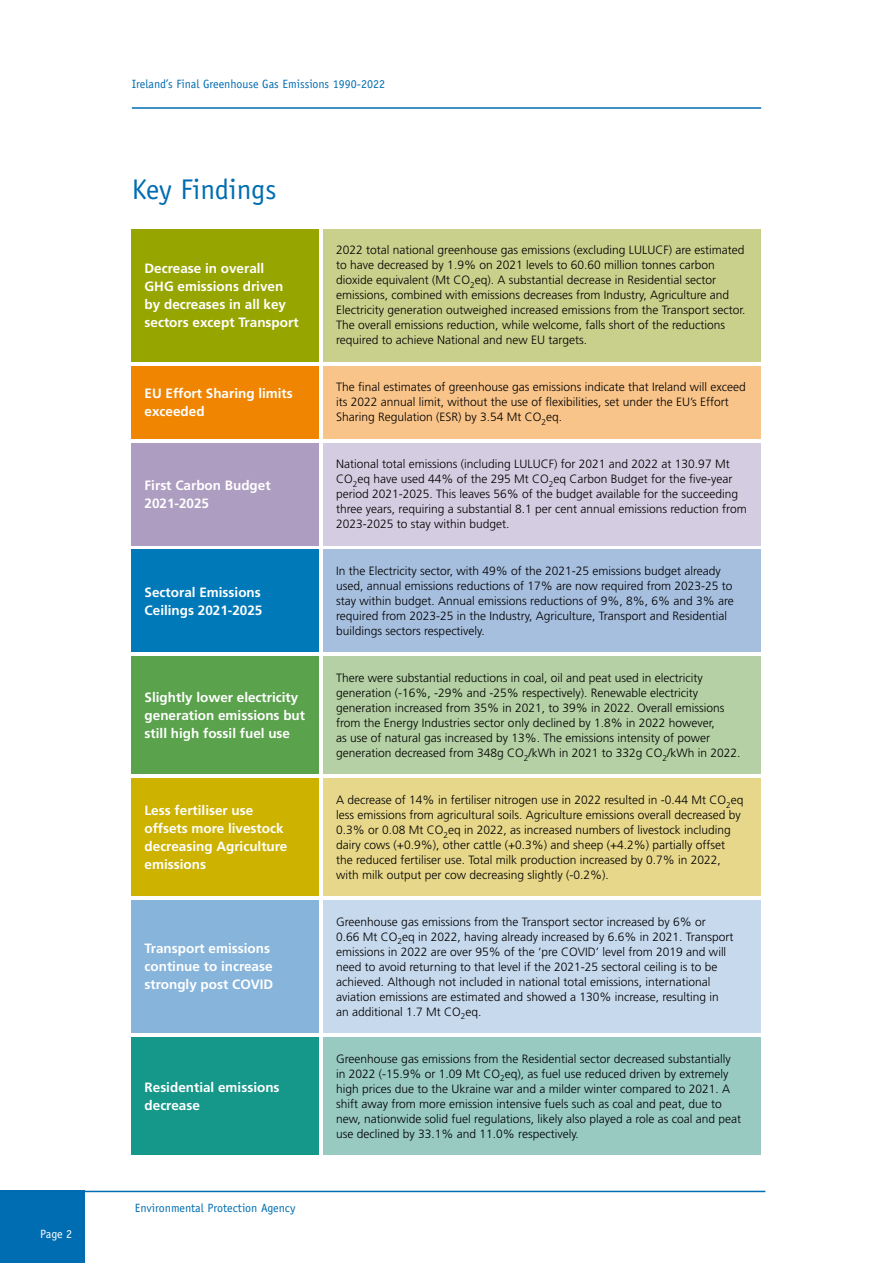
<style>
.page{position:relative;width:893px;height:1263px;background:#fff}
.page>*{position:absolute;margin:0;border:0;box-sizing:border-box;transform-origin:0 0}
.Page_heading{font:28.5px "Officina Sans Std";color:#006db2}
.Body_text{font:700 13.5px/18px "Frutiger LT Std";color:#fff}
.Paragraph_Style_2{font:300 12px/15px "Frutiger LT Std";color:#000}
.t1{font:12px "Officina Sans Std";color:#006db2}
.t2{font:12px "Officina Sans Std";color:#fff}
</style>
<div class="page">
<hr style="left:132px;top:107px;width:629px;height:2px;background:#006db2">
<hr style="left:0;top:1191px;width:765px;height:1px;background:#006db2">
<div style="left:0;top:1191px;width:85px;height:72px;background:#006db2"></div>
<div style="left:132px;top:229px;width:187px;height:132px;background:#97a500"></div>
<div style="left:323px;top:229px;width:438px;height:132px;background:#c9d08c"></div>
<div style="left:132px;top:366px;width:187px;height:72px;background:#ef8500"></div>
<div style="left:323px;top:366px;width:438px;height:72px;background:#f9c489"></div>
<div style="left:132px;top:443px;width:187px;height:102px;background:#ad9dc1"></div>
<div style="left:323px;top:443px;width:438px;height:102px;background:#d4cce0"></div>
<div style="left:132px;top:550px;width:187px;height:102px;background:#0079b9"></div>
<div style="left:323px;top:550px;width:438px;height:102px;background:#a7bfdf"></div>
<div style="left:132px;top:657px;width:187px;height:117px;background:#5aa24c"></div>
<div style="left:323px;top:657px;width:438px;height:117px;background:#b4d0a4"></div>
<div style="left:132px;top:778px;width:187px;height:118px;background:#cdb200"></div>
<div style="left:323px;top:778px;width:438px;height:118px;background:#e7d78a"></div>
<div style="left:132px;top:900px;width:187px;height:133px;background:#86b4db"></div>
<div style="left:323px;top:900px;width:438px;height:133px;background:#c7d9ed"></div>
<div style="left:132px;top:1037px;width:187px;height:118px;background:#15978a"></div>
<div style="left:323px;top:1037px;width:438px;height:118px;background:#98cac2"></div>
<p class="t2" style="left:40px;top:1226px;width:34px">Page 2</p>
<p class="t1" style="left:132px;top:77px;width:255px">Ireland’s Final Greenhouse Gas Emissions 1990-2022</p>
<p class="Page_heading" style="left:132px;top:173px;width:146px">Key Findings</p>
<p class="Body_text" style="left:145px;top:259px;width:156px">Decrease in overall<br>GHG emissions driven by decreases in all key sectors except Transport</p>
<p class="Paragraph_Style_2" style="left:336px;top:243px;width:411px">2022 total national greenhouse gas emissions (excluding LULUCF) are estimated to have decreased by 1.9% on 2021 levels to 60.60 million tonnes carbon dioxide equivalent (Mt CO<sub>2</sub>eq). A substantial decrease in Residential sector emissions, combined with emissions decreases from Industry, Agriculture and Electricity generation outweighed increased emissions from the Transport sector.<br>The overall emissions reduction, while welcome, falls short of the reductions required to achieve National and new EU targets.</p>
<p class="Body_text" style="left:145px;top:384px;width:150px">EU Effort Sharing limits exceeded</p>
<p class="Paragraph_Style_2" style="left:336px;top:380px;width:411px">The final estimates of greenhouse gas emissions indicate that Ireland will exceed its 2022 annual limit, without the use of flexibilities, set under the EU’s Effort<br>Sharing Regulation (ESR) by 3.54 Mt CO<sub>2</sub>eq.</p>
<p class="Body_text" style="left:145px;top:476px;width:128px">First Carbon Budget<br>2021-2025</p>
<p class="Body_text" style="left:145px;top:583px;width:119px">Sectoral Emissions<br>Ceilings 2021-2025</p>
<p class="Body_text" style="left:145px;top:688px;width:162px">Slightly lower electricity generation emissions but still high fossil fuel use</p>
<p class="Paragraph_Style_2" style="left:336px;top:457px;width:412px">National total emissions (including LULUCF) for 2021 and 2022 at 130.97 Mt CO<sub>2</sub>eq have used 44% of the 295 Mt CO<sub>2</sub>eq Carbon Budget for the five-year period 2021-2025. This leaves 56% of the budget available for the succeeding three years, requiring a substantial 8.1 per cent annual emissions reduction from 2023-2025 to stay within budget.</p>
<p class="Paragraph_Style_2" style="left:336px;top:564px;width:399px">In the Electricity sector, with 49% of the 2021-25 emissions budget already used, annual emissions reductions of 17% are now required from 2023-25 to stay within budget. Annual emissions reductions of 9%, 8%, 6% and 3% are required from 2023-25 in the Industry, Agriculture, Transport and Residential buildings sectors respectively.</p>
<p class="Paragraph_Style_2" style="left:336px;top:670px;width:406px">There were substantial reductions in coal, oil and peat used in electricity generation (-16%, -29% and -25% respectively). Renewable electricity generation increased from 35% in 2021, to 39% in 2022. Overall emissions from the Energy Industries sector only declined by 1.8% in 2022 however,<br>as use of natural gas increased by 13%. The emissions intensity of power generation decreased from 348g CO<sub>2</sub>/kWh in 2021 to 332g CO<sub>2</sub>/kWh in 2022.</p>
<p class="Body_text" style="left:145px;top:801px;width:144px">Less fertiliser use offsets more livestock decreasing Agriculture emissions</p>
<p class="Paragraph_Style_2" style="left:336px;top:792px;width:409px">A decrease of 14% in fertiliser nitrogen use in 2022 resulted in -0.44 Mt CO<sub>2</sub>eq less emissions from agricultural soils. Agriculture emissions overall decreased by 0.3% or 0.08 Mt CO<sub>2</sub>eq in 2022, as increased numbers of livestock including dairy cows (+0.9%), other cattle (+0.3%) and sheep (+4.2%) partially offset the reduced fertiliser use. Total milk production increased by 0.7% in 2022, with milk output per cow decreasing slightly (-0.2%).</p>
<p class="Body_text" style="left:145px;top:940px;width:130px">Transport emissions continue to increase strongly post COVID</p>
<p class="Body_text" style="left:145px;top:1078px;width:137px">Residential emissions decrease</p>
<p class="t1" style="left:135px;top:1201px;width:162px">Environmental Protection Agency</p>
<p class="Paragraph_Style_2" style="left:336px;top:914px;width:399px">Greenhouse gas emissions from the Transport sector increased by 6% or<br>0.66 Mt CO<sub>2</sub>eq in 2022, having already increased by 6.6% in 2021. Transport emissions in 2022 are over 95% of the ‘pre COVID’ level from 2019 and will need to avoid returning to that level if the 2021-25 sectoral ceiling is to be achieved. Although not included in national total emissions, international aviation emissions are estimated and showed a 130% increase, resulting in an additional 1.7 Mt CO<sub>2</sub>eq.</p>
<p class="Paragraph_Style_2" style="left:336px;top:1051px;width:406px">Greenhouse gas emissions from the Residential sector decreased substantially in 2022 (-15.9% or 1.09 Mt CO<sub>2</sub>eq), as fuel use reduced driven by extremely high prices due to the Ukraine war and a milder winter compared to 2021. A shift away from more emission intensive fuels such as coal and peat, due to new, nationwide solid fuel regulations, likely also played a role as coal and peat use declined by 33.1% and 11.0% respectively.</p>
</div>
